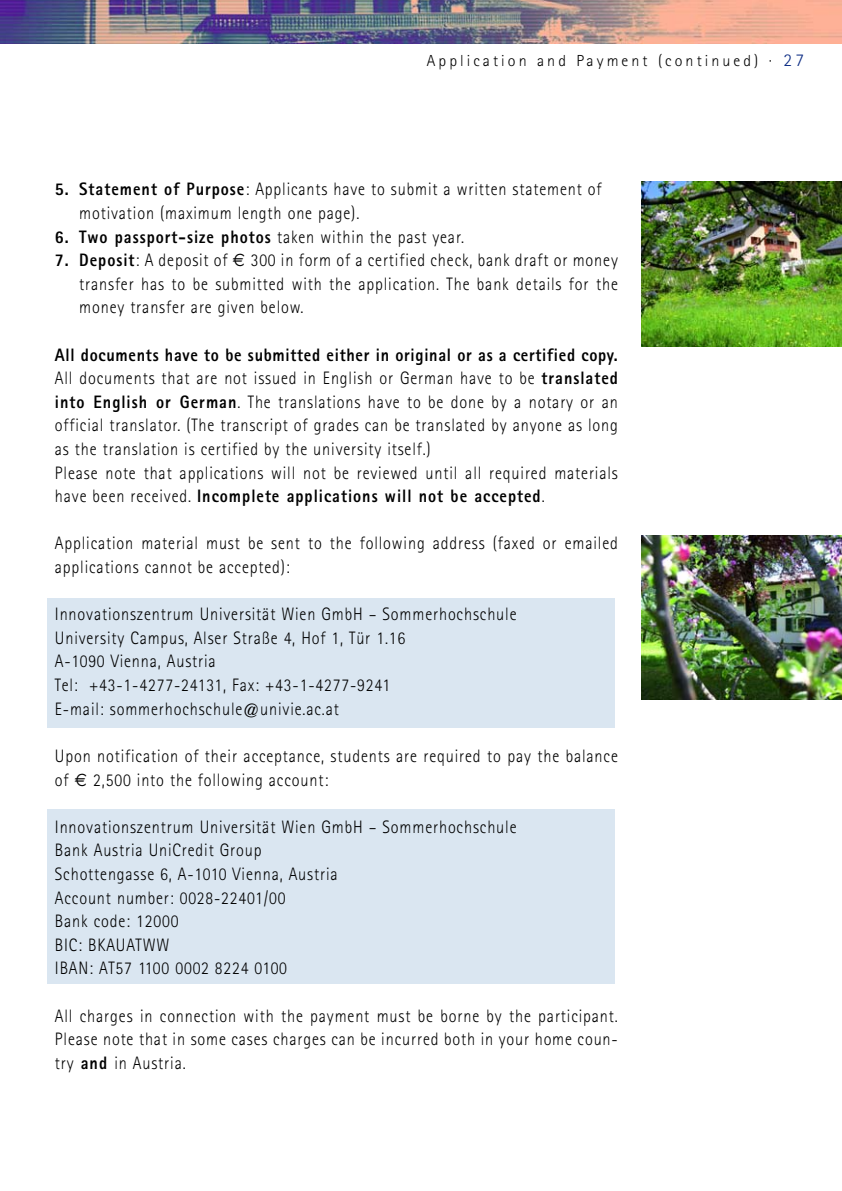
<style>
.page{position:relative;width:842px;height:1191px;background:#fff}
.page>*{position:absolute;margin:0;border:0;box-sizing:border-box;transform-origin:0 0}
.t1{font:300 18px/23.6px "Rotis Sans Serif";letter-spacing:.055em;color:#000;scale:.9 1}
.t2{font:800 18px "Rotis Sans Serif";letter-spacing:.06em;color:#000;scale:.9 1}
.t3{font:300 16px "Rotis Sans Serif";letter-spacing:.19em;color:#000}
.s1{font-size:18px;color:#0c2c84}
.s2{font-weight:800}
.s3{font-weight:300}
.s4{font-family:"Euro Sans";font-weight:400}
</style>
<div class="page">
<div style="left:48px;top:598px;width:567px;height:129px;background:#dae6f1"></div>
<div style="left:48px;top:809px;width:567px;height:174px;background:#dae6f1"></div>
<img style="left:0;top:0;width:841px;height:44px">
<img style="left:641px;top:535px;width:200px;height:164px">
<img style="left:641px;top:182px;width:200px;height:164px">
<p class="t3" style="left:427px;top:55px;width:379px">Application and Payment (continued) · <span class="s1">27</span></p>
<p class="t1" style="left:79px;top:179px;width:582px;text-indent:-24px"><span class="s2">5. Statement of Purpose</span>: Applicants have to submit a written statement of motivation (maximum length one page).</p>
<p class="t2" style="left:55px;top:230px;width:456px">6. Two passport-size photos <span class="s3">taken within the past year.</span></p>
<p class="t1" style="left:79px;top:250px;width:600px;text-align:justify;text-indent:-24px"><span class="s2">7. Deposit</span>: A deposit of <span class="s4">€</span> 300 in form of a certified check, bank draft or money transfer has to be submitted with the application. The bank details for the money transfer are given below.</p>
<p class="t1" style="left:55px;top:344px;width:627px"><span class="s2">All documents have to be submitted either in original or as a certified copy.<br></span>All documents that are not issued in English or German have to be <span class="s2">translated into English or German</span>. The translations have to be done by a notary or an official translator. (The transcript of grades can be translated by anyone as long as the translation is certified by the university itself.)<br>Please note that applications will not be reviewed until all required materials have been received. <span class="s2">Incomplete applications will not be accepted</span>.</p>
<p class="t1" style="left:55px;top:533px;width:627px">Application material must be sent to the following address (faxed or emailed applications cannot be accepted):</p>
<p class="t1" style="left:55px;top:604px;width:514px">Innovationszentrum Universität Wien GmbH – Sommerhochschule University Campus, Alser Straße 4, Hof 1, Tür 1.16<br>A-1090 Vienna, Austria<br>Tel: +43-1-4277-24131, Fax: +43-1-4277-9241<br>E-mail: sommerhochschule@univie.ac.at</p>
<p class="t1" style="left:55px;top:746px;width:627px">Upon notification of their acceptance, students are required to pay the balance of <span class="s4">€</span> 2,500 into the following account:</p>
<p class="t1" style="left:55px;top:816px;width:514px">Innovationszentrum Universität Wien GmbH – Sommerhochschule<br>Bank Austria UniCredit Group<br>Schottengasse 6, A-1010 Vienna, Austria<br>Account number: 0028-22401/00<br>Bank code: 12000<br>BIC: BKAUATWW<br>IBAN: AT57 1100 0002 8224 0100</p>
<p class="t1" style="left:55px;top:1005px;width:627px;text-align:justify">All charges in connection with the payment must be borne by the participant.<br>Please note that in some cases charges can be incurred both in your home coun&shy;try <span class="s2">and</span> in Austria.</p>
</div>
